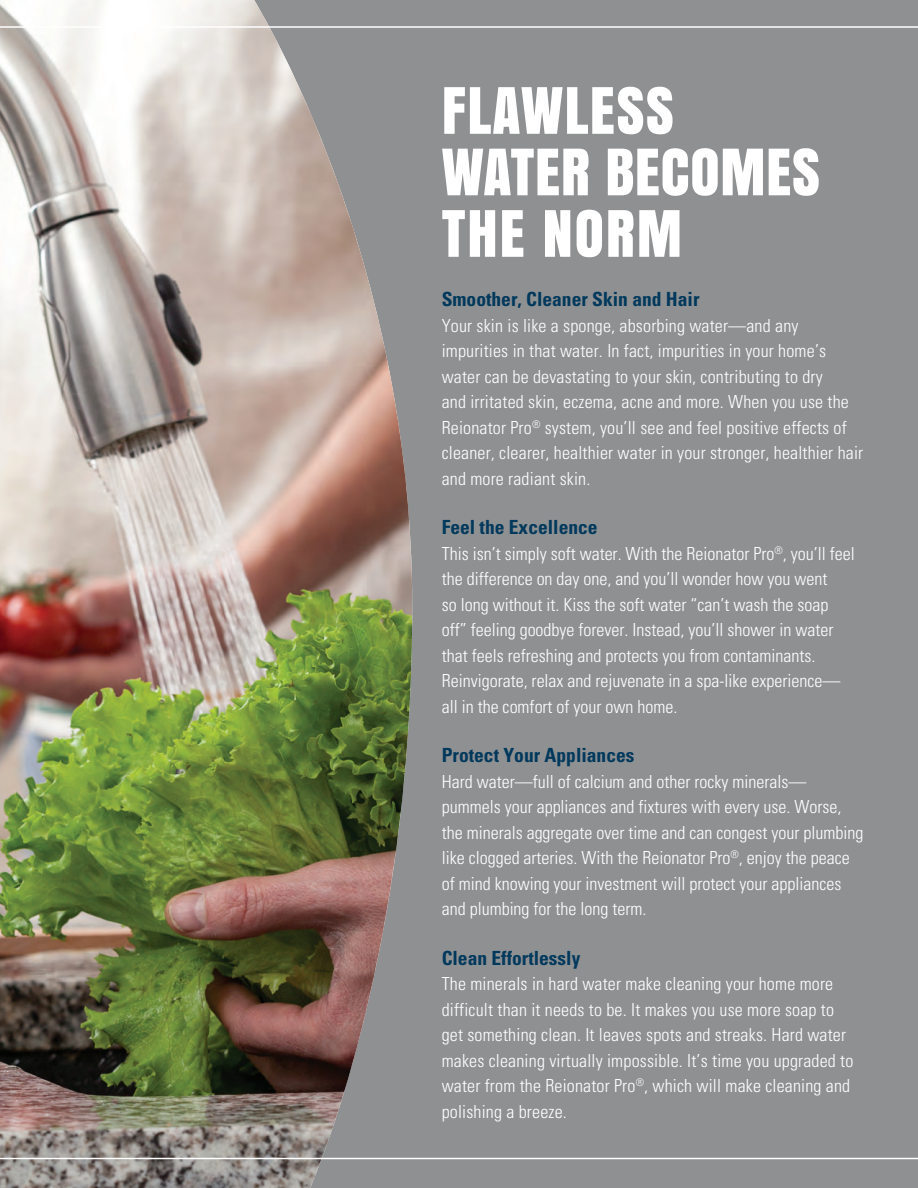
<style>
.page{position:relative;width:918px;height:1188px;background:#8f9092}
.page>*{position:absolute;margin:0;border:0;box-sizing:border-box;transform-origin:0 0}
.t1{font:60px/61.5px "Anton";letter-spacing:.02em;color:#fff}
.paragraph_sub_head{font:700 condensed 19.5px "Univers";color:#00395c}
.body_copy___wht_righ{font:300 condensed 18px/25.5px "Univers";color:#fff}
</style>
<div class="page">
<img style="left:0;top:0;width:412px;height:1188px">
<hr style="left:0;top:26px;width:918px;height:2px;background:#fff">
<hr style="left:0;top:1158px;width:918px;height:1px;background:#fff">
<p class="t1" style="left:442px;top:78px;width:380px">FLAWLESS<br>WATER BECOMES<br>THE NORM</p>
<p class="paragraph_sub_head" style="left:442px;top:287px;width:259px">Smoother, Cleaner Skin and Hair</p>
<p class="body_copy___wht_righ" style="left:442px;top:312px;width:423px">Your skin is like a sponge, absorbing water—and any impurities in that water. In fact, impurities in your home’s water can be devastating to your skin, contributing to dry<br>and irritated skin, eczema, acne and more. When you use the Reionator Pro<sup>®</sup> system, you’ll see and feel positive effects of cleaner, clearer, healthier water in your stronger, healthier hair and more radiant skin.</p>
<p class="paragraph_sub_head" style="left:442px;top:515px;width:157px">Feel the Excellence</p>
<p class="body_copy___wht_righ" style="left:442px;top:540px;width:415px">This isn’t simply soft water. With the Reionator Pro<sup>®</sup>, you’ll feel the difference on day one, and you’ll wonder how you went<br>so long without it. Kiss the soft water “can’t wash the soap off” feeling goodbye forever. Instead, you’ll shower in water that feels refreshing and protects you from contaminants.<br>Reinvigorate, relax and rejuvenate in a spa-like experience— all in the comfort of your own home.</p>
<p class="paragraph_sub_head" style="left:442px;top:743px;width:194px">Protect Your Appliances</p>
<p class="body_copy___wht_righ" style="left:442px;top:768px;width:423px">Hard water—full of calcium and other rocky minerals— pummels your appliances and fixtures with every use. Worse, the minerals aggregate over time and can congest your plumbing like clogged arteries. With the Reionator Pro<sup>®</sup>, enjoy the peace of mind knowing your investment will protect your appliances and plumbing for the long term.</p>
<p class="paragraph_sub_head" style="left:442px;top:946px;width:140px">Clean Effortlessly</p>
<p class="body_copy___wht_righ" style="left:442px;top:971px;width:413px">The minerals in hard water make cleaning your home more difficult than it needs to be. It makes you use more soap to get something clean. It leaves spots and streaks. Hard water makes cleaning virtually impossible. It’s time you upgraded to water from the Reionator Pro<sup>®</sup>, which will make cleaning and polishing a breeze.</p>
</div>
